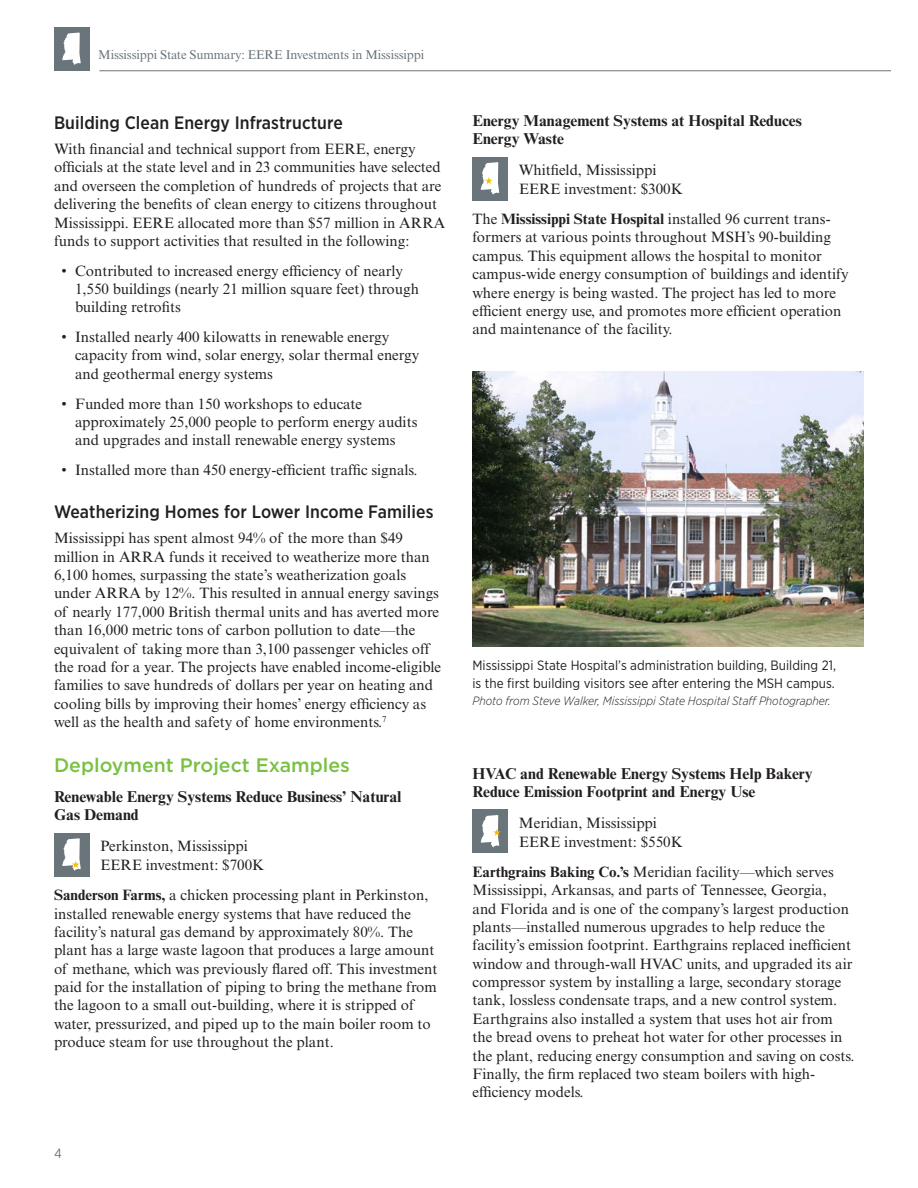
<style>
.page{position:relative;width:918px;height:1188px;background:#fff}
.page>*{position:absolute;margin:0;border:0;box-sizing:border-box;transform-origin:0 0}
.t1{font:500 19.5px "Gotham";color:#79c142}
.t2{font:500 18px "Gotham Narrow";letter-spacing:.005em;color:#231f20}
.t3{font:700 15.75px/18.5px "Times New Roman MT Std";color:#231f20}
.t4{font:15px/18.3px "Times New Roman MT Std";color:#231f20}
.t5{font:13.5px/17.7px "Gotham Narrow";color:#231f20}
.t6{font:13.5px "Gotham Narrow";color:#6a747b}
.t7{font:12.75px "Times New Roman MT Std";letter-spacing:-.01em;color:#6a747b}
.t8{font:italic 300 12px "Gotham Narrow";color:#231f20}
.s1{font-weight:700}
</style>
<div class="page">
<hr style="left:99px;top:70px;width:792px;height:1px;background:#6a747b">
<div style="left:54px;top:27px;width:35px;height:44px;background:#6a747b"></div>
<svg style="left:62px;top:32px;width:19px;height:33px"></svg>
<div style="left:54px;top:833px;width:35px;height:44px;background:#6a747b"></div>
<svg style="left:62px;top:838px;width:19px;height:33px"></svg>
<div style="left:472px;top:157px;width:36px;height:44px;background:#6a747b"></div>
<svg style="left:481px;top:162px;width:18px;height:32px"></svg>
<img style="left:472px;top:372px;width:392px;height:274px">
<div style="left:472px;top:809px;width:36px;height:44px;background:#6a747b"></div>
<svg style="left:481px;top:815px;width:20px;height:32px"></svg>
<p class="t7" style="left:98px;top:47px;width:327px">Mississippi State Summary: EERE Investments in Mississippi</p>
<p class="t2" style="left:54px;top:111px;width:290px">Building Clean Energy Infrastructure</p>
<p class="t4" style="left:54px;top:140px;width:393px">With financial and technical support from EERE, energy officials at the state level and in 23 communities have selected and overseen the completion of hundreds of projects that are delivering the benefits of clean energy to citizens throughout Mississippi. EERE allocated more than $57 million in ARRA funds to support activities that resulted in the following:</p>
<p class="t4" style="left:75px;top:261px;width:345px;text-indent:-14px">• Contributed to increased energy efficiency of nearly<br>1,550 buildings (nearly 21 million square feet) through building retrofits</p>
<p class="t4" style="left:75px;top:328px;width:346px;text-indent:-14px">• Installed nearly 400 kilowatts in renewable energy capacity from wind, solar energy, solar thermal energy and geothermal energy systems</p>
<p class="t4" style="left:75px;top:394px;width:344px;text-indent:-14px">• Funded more than 150 workshops to educate approximately 25,000 people to perform energy audits and upgrades and install renewable energy systems</p>
<p class="t4" style="left:62px;top:461px;width:357px">• Installed more than 450 energy-efficient traffic signals.</p>
<p class="t2" style="left:54px;top:500px;width:381px">Weatherizing Homes for Lower Income Families</p>
<p class="t4" style="left:54px;top:529px;width:389px">Mississippi has spent almost 94% of the more than $49 million in ARRA funds it received to weatherize more than 6,100 homes, surpassing the state’s weatherization goals under ARRA by 12%. This resulted in annual energy savings of nearly 177,000 British thermal units and has averted more than 16,000 metric tons of carbon pollution to date—the equivalent of taking more than 3,100 passenger vehicles off the road for a year. The projects have enabled income-eligible families to save hundreds of dollars per year on heating and cooling bills by improving their homes’ energy efficiency as well as the health and safety of home environments.<sup>7</sup></p>
<h1 class="t1" style="left:54px;top:752px;width:297px">Deployment Project Examples</h1>
<p class="t3" style="left:54px;top:787px;width:349px">Renewable Energy Systems Reduce Business’ Natural<br>Gas Demand</p>
<p class="t4" style="left:100px;top:837px;width:166px;line-height:18.8px">Perkinston, Mississippi<br>EERE investment: $700K</p>
<p class="t4" style="left:54px;top:886px;width:385px"><span class="s1">Sanderson Farms,</span> a chicken processing plant in Perkinston, installed renewable energy systems that have reduced the facility’s natural gas demand by approximately 80%. The plant has a large waste lagoon that produces a large amount of methane, which was previously flared off. This investment paid for the installation of piping to bring the methane from the lagoon to a small out-building, where it is stripped of water, pressurized, and piped up to the main boiler room to produce steam for use throughout the plant.</p>
<p class="t6" style="left:54px;top:1145px;width:9px">4</p>
<p class="t3" style="left:472px;top:111px;width:331px">Energy Management Systems at Hospital Reduces<br>Energy Waste</p>
<p class="t4" style="left:519px;top:161px;width:166px;line-height:18.8px">Whitfield, Mississippi<br>EERE investment: $300K</p>
<p class="t4" style="left:472px;top:210px;width:378px">The <span class="s1">Mississippi State Hospital</span> installed 96 current trans&shy;formers at various points throughout MSH’s 90-building campus. This equipment allows the hospital to monitor campus-wide energy consumption of buildings and identify where energy is being wasted. The project has led to more efficient energy use, and promotes more efficient operation and maintenance of the facility.</p>
<p class="t5" style="left:472px;top:656px;width:365px">Mississippi State Hospital’s administration building, Building 21, is the first building visitors see after entering the MSH campus.</p>
<p class="t8" style="left:472px;top:694px;width:360px">Photo from Steve Walker, Mississippi State Hospital Staff Photographer.</p>
<p class="t3" style="left:472px;top:764px;width:342px">HVAC and Renewable Energy Systems Help Bakery<br>Reduce Emission Footprint and Energy Use</p>
<p class="t4" style="left:519px;top:813px;width:166px;line-height:18.8px">Meridian, Mississippi<br>EERE investment: $550K</p>
<p class="t4" style="left:472px;top:863px;width:383px"><span class="s1">Earthgrains Baking Co.’s</span> Meridian facility—which serves Mississippi, Arkansas, and parts of Tennessee, Georgia, and Florida and is one of the company’s largest production plants—installed numerous upgrades to help reduce the facility’s emission footprint. Earthgrains replaced inefficient window and through-wall HVAC units, and upgraded its air compressor system by installing a large, secondary storage tank, lossless condensate traps, and a new control system.<br>Earthgrains also installed a system that uses hot air from the bread ovens to preheat hot water for other processes in the plant, reducing energy consumption and saving on costs.<br>Finally, the firm replaced two steam boilers with high&shy;efficiency models.</p>
</div>
